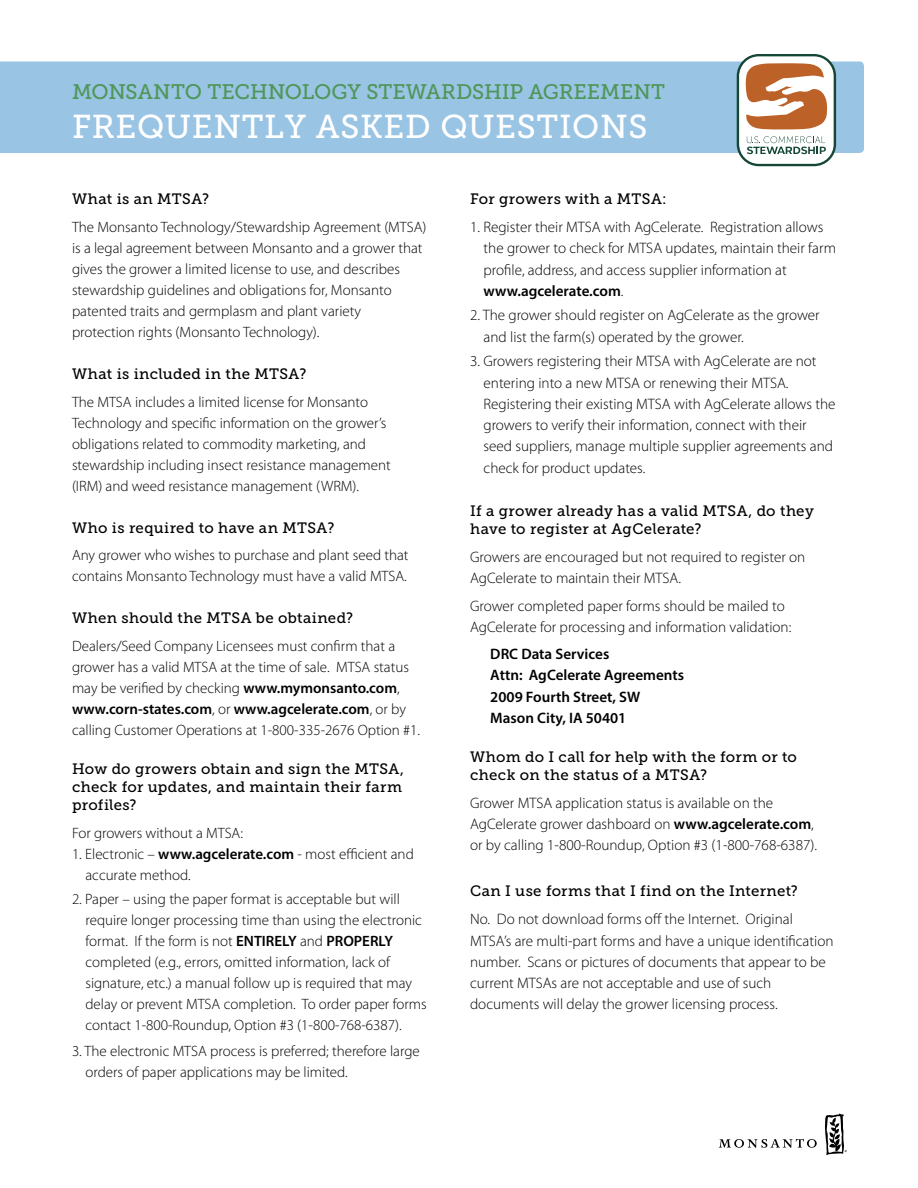
<style>
.page{position:relative;width:918px;height:1188px;background:#fff}
.page>*{position:absolute;margin:0;border:0;box-sizing:border-box;transform-origin:0 0}
.t1{font:33px "Museo Slab 500";letter-spacing:.02em;color:#fff}
.t2{font:21px "Museo Slab 500";letter-spacing:-.005em;color:#4f9659}
.t3{font:300 15.15px/21.1px "Myriad Pro";color:#000}
.t4{font:600 15.15px/21.1px "Myriad Pro";color:#000}
.t5{font:300 15px/21px "Myriad Pro";color:#000}
.t6{font:15px/18px "Museo Slab 500";letter-spacing:.02em;color:#000}
.s1{font-weight:600}
</style>
<div class="page">
<div style="left:0;top:62px;width:864px;height:91px;background:#99c4e4"></div>
<svg style="left:719px;top:1139px;width:98px;height:9px"></svg>
<svg style="left:825px;top:1114px;width:22px;height:41px"></svg>
<svg style="left:737px;top:54px;width:99px;height:112px"></svg>
<h2 class="t2" style="left:72px;top:80px;width:595px">MONSANTO TECHNOLOGY STEWARDSHIP AGREEMENT</h2>
<h1 class="t1" style="left:72px;top:108px;width:577px">FREQUENTLY ASKED QUESTIONS</h1>
<p class="t6" style="left:72px;top:190px;width:139px">What is an MTSA?</p>
<p class="t5" style="left:72px;top:216px;width:356px">The Monsanto Technology/Stewardship Agreement (MTSA) is a legal agreement between Monsanto and a grower that gives the grower a limited license to use, and describes stewardship guidelines and obligations for, Monsanto patented traits and germplasm and plant variety protection rights (Monsanto Technology).</p>
<p class="t6" style="left:72px;top:365px;width:236px">What is included in the MTSA?</p>
<p class="t5" style="left:72px;top:391px;width:320px">The MTSA includes a limited license for Monsanto Technology and specific information on the grower’s obligations related to commodity marketing, and stewardship including insect resistance management (IRM) and weed resistance management (WRM).</p>
<p class="t6" style="left:72px;top:519px;width:264px">Who is required to have an MTSA?</p>
<p class="t5" style="left:72px;top:545px;width:338px">Any grower who wishes to purchase and plant seed that contains Monsanto Technology must have a valid MTSA.</p>
<p class="t6" style="left:72px;top:609px;width:283px">When should the MTSA be obtained?</p>
<p class="t5" style="left:72px;top:636px;width:350px">Dealers/Seed Company Licensees must confirm that a grower has a valid MTSA at the time of sale. MTSA status may be verified by checking <span class="s1">www.mymonsanto.com</span>, <span class="s1">www.corn-states.com</span>, or <span class="s1">www.agcelerate.com</span>, or by calling Customer Operations at 1-800-335-2676 Option #1.</p>
<p class="t6" style="left:72px;top:760px;width:334px">How do growers obtain and sign the MTSA, check for updates, and maintain their farm profiles?</p>
<p class="t5" style="left:72px;top:822px;width:173px">For growers without a MTSA:</p>
<p class="t5" style="left:86px;top:843px;width:330px;text-indent:-14px">1. Electronic – <span class="s1">www.agcelerate.com</span> - most efficient and accurate method.</p>
<p class="t5" style="left:86px;top:889px;width:343px;text-indent:-14px">2. Paper – using the paper format is acceptable but will require longer processing time than using the electronic format. If the form is not <span class="s1">ENTIRELY</span> and <span class="s1">PROPERLY </span>completed (e.g., errors, omitted information, lack of signature, etc.) a manual follow up is required that may delay or prevent MTSA completion. To order paper forms contact 1-800-Roundup, Option #3 (1-800-768-6387).</p>
<p class="t5" style="left:86px;top:1040px;width:336px;text-indent:-14px">3. The electronic MTSA process is preferred; therefore large orders of paper applications may be limited.</p>
<p class="t6" style="left:470px;top:190px;width:198px">For growers with a MTSA:</p>
<p class="t3" style="left:484px;top:216px;width:354px;text-indent:-13px">1. Register their MTSA with AgCelerate. Registration allows the grower to check for MTSA updates, maintain their farm profile, address, and access supplier information at <span class="s1">www.agcelerate.com</span>.</p>
<p class="t3" style="left:484px;top:305px;width:338px;text-indent:-13px">2. The grower should register on AgCelerate as the grower and list the farm(s) operated by the grower.</p>
<p class="t3" style="left:484px;top:351px;width:354px;text-indent:-13px">3. Growers registering their MTSA with AgCelerate are not entering into a new MTSA or renewing their MTSA.<br>Registering their existing MTSA with AgCelerate allows the growers to verify their information, connect with their seed suppliers, manage multiple supplier agreements and check for product updates.</p>
<p class="t6" style="left:470px;top:502px;width:345px">If a grower already has a valid MTSA, do they have to register at AgCelerate?</p>
<p class="t3" style="left:470px;top:546px;width:337px">Growers are encouraged but not required to register on<br>AgCelerate to maintain their MTSA.</p>
<p class="t3" style="left:470px;top:595px;width:323px">Grower completed paper forms should be mailed to<br>AgCelerate for processing and information validation:</p>
<p class="t4" style="left:490px;top:643px;width:195px">DRC Data Services<br>Attn: AgCelerate Agreements<br>2009 Fourth Street, SW<br>Mason City, IA 50401</p>
<p class="t6" style="left:470px;top:748px;width:328px">Whom do I call for help with the form or to check on the status of a MTSA?</p>
<p class="t3" style="left:470px;top:792px;width:349px">Grower MTSA application status is available on the<br>AgCelerate grower dashboard on <span class="s1">www.agcelerate.com</span>, or by calling 1-800-Roundup, Option #3 (1-800-768-6387).</p>
<p class="t6" style="left:470px;top:882px;width:329px">Can I use forms that I find on the Internet?</p>
<p class="t3" style="left:470px;top:909px;width:365px">No. Do not download forms off the Internet. Original MTSA’s are multi-part forms and have a unique identification number. Scans or pictures of documents that appear to be current MTSAs are not acceptable and use of such documents will delay the grower licensing process.</p>
</div>
